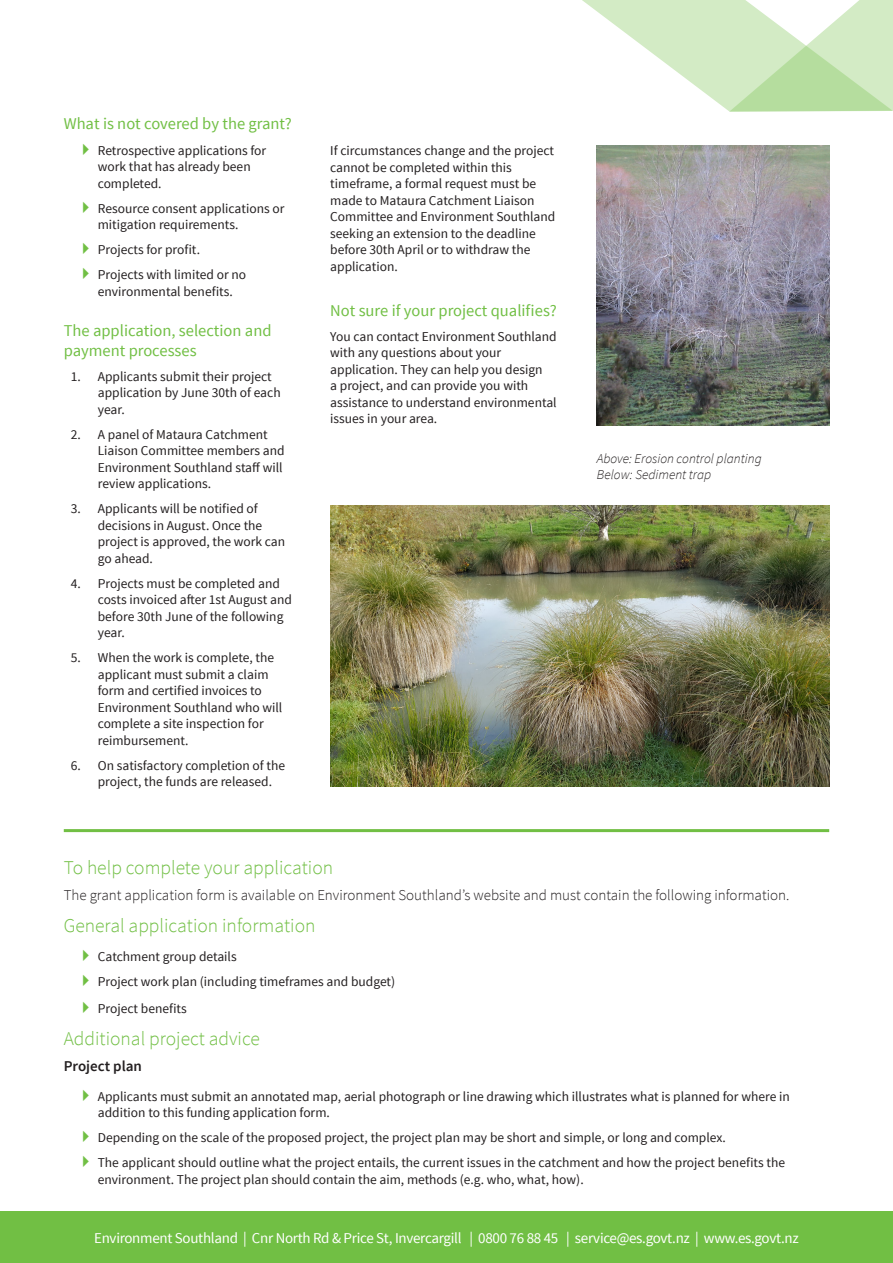
<style>
.page{position:relative;width:893px;height:1263px;background:#fff}
.page>*{position:absolute;margin:0;border:0;box-sizing:border-box;transform-origin:0 0}
.t1{font:300 19.5px "Source Sans Pro";color:#71bf44}
.Heading_3{font:16.5px/19.5px "Source Sans Pro";color:#71bf44}
.Body_Text{font:16.5px "Source Sans Pro";color:#71bf44}
.t2{font:300 15px "Source Sans Pro";color:#231f20}
.Body{font:15px "Source Sans Pro";letter-spacing:-.02em;color:#fff}
.t3{font:600 15px "Source Sans Pro";color:#231f20}
.Body_Text-2{font:13.5px/16.5px "Source Sans Pro";color:#231f20}
.t4{font:italic 300 13.5px "Source Sans Pro";color:#231f20}
</style>
<div class="page">
<div style="left:0;top:1212px;width:893px;height:51px;background:#71bf44"></div>
<svg style="left:582px;top:0;width:311px;height:112px"></svg>
<img style="left:330px;top:506px;width:499px;height:280px">
<hr style="left:64px;top:829px;width:765px;height:3px;background:#71bf44">
<img style="left:597px;top:145px;width:232px;height:281px">
<p class="Heading_3" style="left:64px;top:115px;width:229px">What is not covered by the grant?</p>
<p class="Body_Text-2" style="left:98px;top:142px;width:170px">Retrospective applications for work that has already been completed.</p>
<p class="Body_Text-2" style="left:98px;top:200px;width:188px">Resource consent applications or mitigation requirements.</p>
<p class="Body_Text-2" style="left:98px;top:241px;width:104px">Projects for profit.</p>
<p class="Body_Text-2" style="left:98px;top:267px;width:150px">Projects with limited or no environmental benefits.</p>
<p class="Heading_3" style="left:64px;top:321px;width:209px">The application, selection and payment processes</p>
<p class="Body_Text-2" style="left:98px;top:368px;width:184px;text-indent:-27px">1. Applicants submit their project application by June 30th of each year.</p>
<p class="Body_Text-2" style="left:98px;top:426px;width:188px;text-indent:-27px">2. A panel of Mataura Catchment<br>Liaison Committee members and<br>Environment Southland staff will review applications.</p>
<p class="Body_Text-2" style="left:98px;top:501px;width:189px;text-indent:-27px">3. Applicants will be notified of decisions in August. Once the project is approved, the work can go ahead.</p>
<p class="Body_Text-2" style="left:98px;top:575px;width:196px;text-indent:-27px">4. Projects must be completed and costs invoiced after 1st August and before 30th June of the following year.</p>
<p class="Body_Text-2" style="left:98px;top:650px;width:186px;text-indent:-27px">5. When the work is complete, the applicant must submit a claim form and certified invoices to<br>Environment Southland who will complete a site inspection for reimbursement.</p>
<p class="Body_Text-2" style="left:98px;top:757px;width:189px;text-indent:-27px">6. On satisfactory completion of the project, the funds are released.</p>
<p class="Body_Text-2" style="left:330px;top:143px;width:227px">If circumstances change and the project cannot be completed within this timeframe, a formal request must be made to Mataura Catchment Liaison Committee and Environment Southland seeking an extension to the deadline before 30th April or to withdraw the application.</p>
<p class="Body_Text" style="left:330px;top:300px;width:228px">Not sure if your project qualifies?</p>
<p class="Body_Text-2" style="left:330px;top:328px;width:228px">You can contact Environment Southland with any questions about your application. They can help you design<br>a project, and can provide you with assistance to understand environmental issues in your area.</p>
<p class="t4" style="left:597px;top:450px;width:166px">Above: Erosion control planting</p>
<p class="t4" style="left:597px;top:466px;width:116px">Below: Sediment trap</p>
<p class="t1" style="left:64px;top:855px;width:271px">To help complete your application</p>
<p class="t2" style="left:64px;top:886px;width:727px">The grant application form is available on Environment Southland’s website and must contain the following information.</p>
<p class="t1" style="left:64px;top:914px;width:253px">General application information</p>
<p class="Body_Text-2" style="left:98px;top:949px;width:140px">Catchment group details</p>
<p class="Body_Text-2" style="left:98px;top:974px;width:299px">Project work plan (including timeframes and budget)</p>
<p class="Body_Text-2" style="left:98px;top:1000px;width:91px">Project benefits</p>
<p class="t1" style="left:64px;top:1026px;width:198px">Additional project advice</p>
<p class="t3" style="left:64px;top:1057px;width:80px">Project plan</p>
<p class="Body_Text-2" style="left:98px;top:1088px;width:693px">Applicants must submit an annotated map, aerial photograph or line drawing which illustrates what is planned for where in addition to this funding application form.</p>
<p class="Body_Text-2" style="left:98px;top:1129px;width:630px">Depending on the scale of the proposed project, the project plan may be short and simple, or long and complex.</p>
<p class="Body_Text-2" style="left:98px;top:1154px;width:689px">The applicant should outline what the project entails, the current issues in the catchment and how the project benefits the environment. The project plan should contain the aim, methods (e.g. who, what, how).</p>
<p class="Body" style="left:94px;top:1229px;width:706px">Environment Southland | Cnr North Rd &amp; Price St, Invercargill | 0800 76 88 45 | service@es.govt.nz | www.es.govt.nz</p>
</div>
